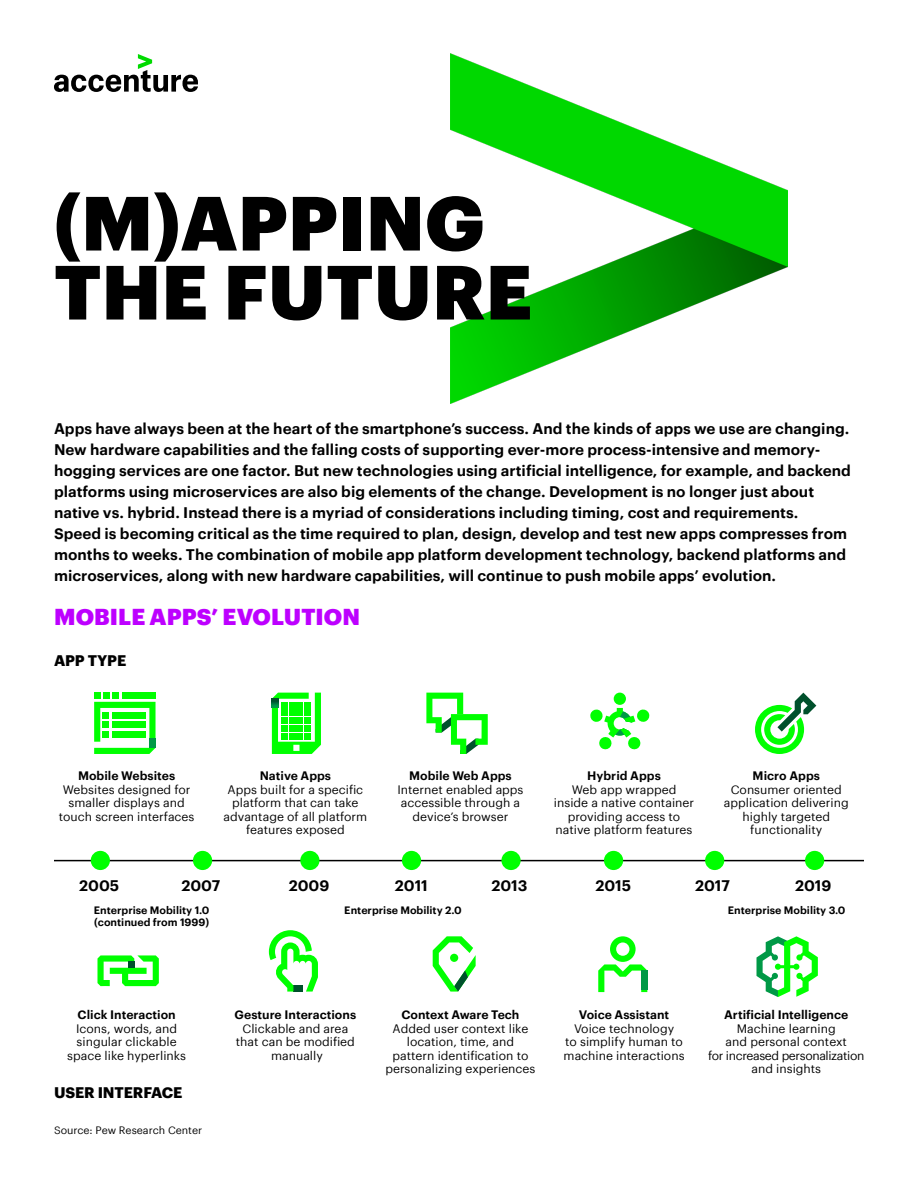
<style>
.page{position:relative;width:918px;height:1188px;background:#fff}
.page>*{position:absolute;margin:0;border:0;box-sizing:border-box;transform-origin:0 0}
.t1{font:900 75px/69px "Graphik";letter-spacing:.005em;color:#000}
.t2{font:900 22.5px "Graphik";letter-spacing:.005em;color:#bd00ff}
.t3{font:600 15px/21px "Graphik";color:#000}
.t4{font:700 15px "Graphik";letter-spacing:-.01em;color:#000}
.t5{font:12px/13.5px "Graphik";color:#000;text-align:center}
.t6{font:600 12px "Graphik";color:#000}
.t7{font:600 10.5px/12px "Graphik";color:#000}
.t8{font:10.5px "Graphik";color:#000}
</style>
<div class="page">
<svg style="left:54px;top:54px;width:144px;height:38px"></svg>
<img style="left:451px;top:54px;width:337px;height:349px">
<svg style="left:426px;top:693px;width:62px;height:61px"></svg>
<svg style="left:269px;top:930px;width:49px;height:62px"></svg>
<svg style="left:433px;top:936px;width:43px;height:56px"></svg>
<svg style="left:97px;top:955px;width:62px;height:31px"></svg>
<svg style="left:756px;top:936px;width:62px;height:61px"></svg>
<svg style="left:598px;top:936px;width:49px;height:56px"></svg>
<div style="left:641px;top:971px;width:6px;height:18px;background:#009946"></div>
<svg style="left:755px;top:693px;width:61px;height:61px"></svg>
<svg style="left:94px;top:693px;width:62px;height:61px"></svg>
<svg style="left:272px;top:693px;width:49px;height:61px"></svg>
<div style="left:614px;top:693px;width:12px;height:12px;background:#0f0;border-radius:50%"></div>
<svg style="left:590px;top:708px;width:60px;height:42px"></svg>
<hr style="left:54px;top:860px;width:810px;height:1px;background:#000">
<div style="left:91px;top:851px;width:19px;height:19px;background:#0f0;border-radius:50%"></div>
<div style="left:193px;top:851px;width:19px;height:19px;background:#0f0;border-radius:50%"></div>
<div style="left:300px;top:851px;width:20px;height:19px;background:#0f0;border-radius:50%"></div>
<div style="left:402px;top:851px;width:19px;height:19px;background:#0f0;border-radius:50%"></div>
<div style="left:501px;top:851px;width:20px;height:19px;background:#0f0;border-radius:50%"></div>
<div style="left:604px;top:851px;width:19px;height:19px;background:#0f0;border-radius:50%"></div>
<div style="left:705px;top:851px;width:19px;height:19px;background:#0f0;border-radius:50%"></div>
<div style="left:805px;top:851px;width:19px;height:19px;background:#0f0;border-radius:50%"></div>
<h1 class="t1" style="left:54px;top:182px;width:480px">(M)APPING<br>THE FUTURE</h1>
<p class="t3" style="left:54px;top:417px;width:799px">Apps have always been at the heart of the smartphone’s success. And the kinds of apps we use are changing.<br>New hardware capabilities and the falling costs of supporting ever-more process-intensive and memory&shy;hogging services are one factor. But new technologies using artificial intelligence, for example, and backend platforms using microservices are also big elements of the change. Development is no longer just about native vs. hybrid. Instead there is a myriad of considerations including timing, cost and requirements.<br>Speed is becoming critical as the time required to plan, design, develop and test new apps compresses from months to weeks. The combination of mobile app platform development technology, backend platforms and microservices, along with new hardware capabilities, will continue to push mobile apps’ evolution.</p>
<h2 class="t2" style="left:54px;top:600px;width:308px">MOBILE APPS’ EVOLUTION</h2>
<p class="t4" style="left:54px;top:649px;width:74px">APP TYPE</p>
<p class="t6" style="left:78px;top:767px;width:99px">Mobile Websites</p>
<p class="t5" style="left:59px;top:782px;width:137px">Websites designed for smaller displays and touch screen interfaces</p>
<p class="t6" style="left:260px;top:767px;width:73px">Native Apps</p>
<p class="t5" style="left:224px;top:782px;width:145px">Apps built for a specific platform that can take advantage of all platform features exposed</p>
<p class="t6" style="left:409px;top:767px;width:104px">Mobile Web Apps</p>
<p class="t5" style="left:397px;top:782px;width:128px">Internet enabled apps accessible through a device’s browser</p>
<p class="t6" style="left:587px;top:767px;width:75px">Hybrid Apps</p>
<p class="t5" style="left:554px;top:782px;width:142px">Web app wrapped inside a native container providing access to native platform features</p>
<p class="t6" style="left:753px;top:767px;width:69px">Micro Apps</p>
<p class="t5" style="left:724px;top:782px;width:126px">Consumer oriented application delivering highly targeted functionality</p>
<p class="t3" style="left:79px;top:874px;width:42px">2005</p>
<p class="t3" style="left:181px;top:874px;width:40px">2007</p>
<p class="t3" style="left:289px;top:874px;width:42px">2009</p>
<p class="t3" style="left:395px;top:874px;width:35px">2011</p>
<p class="t3" style="left:491px;top:874px;width:38px">2013</p>
<p class="t3" style="left:595px;top:874px;width:37px">2015</p>
<p class="t3" style="left:695px;top:874px;width:37px">2017</p>
<p class="t3" style="left:795px;top:874px;width:38px">2019</p>
<p class="t7" style="left:94px;top:904px;width:117px">Enterprise Mobility 1.0 (continued from 1999)</p>
<p class="t7" style="left:344px;top:904px;width:119px">Enterprise Mobility 2.0</p>
<p class="t7" style="left:728px;top:904px;width:119px">Enterprise Mobility 3.0</p>
<p class="t6" style="left:78px;top:1005px;width:100px">Click Interaction</p>
<p class="t5" style="left:67px;top:1020px;width:120px">Icons, words, and singular clickable space like hyperlinks</p>
<p class="t4" style="left:54px;top:1081px;width:130px">USER INTERFACE</p>
<p class="t8" style="left:54px;top:1122px;width:150px">Source: Pew Research Center</p>
<p class="t6" style="left:235px;top:1005px;width:123px">Gesture Interactions</p>
<p class="t5" style="left:236px;top:1020px;width:120px">Clickable and area that can be modified manually</p>
<p class="t6" style="left:401px;top:1005px;width:120px">Context Aware Tech</p>
<p class="t5" style="left:385px;top:1020px;width:152px">Added user context like location, time, and pattern identification to personalizing experiences</p>
<p class="t6" style="left:579px;top:1005px;width:92px">Voice Assistant</p>
<p class="t5" style="left:564px;top:1020px;width:122px">Voice technology<br>to simplify human to machine interactions</p>
<p class="t6" style="left:724px;top:1005px;width:126px">Artificial Intelligence</p>
<p class="t5" style="left:708px;top:1020px;width:158px">Machine learning<br>and personal context<br>for increased personalization and insights</p>
</div>
